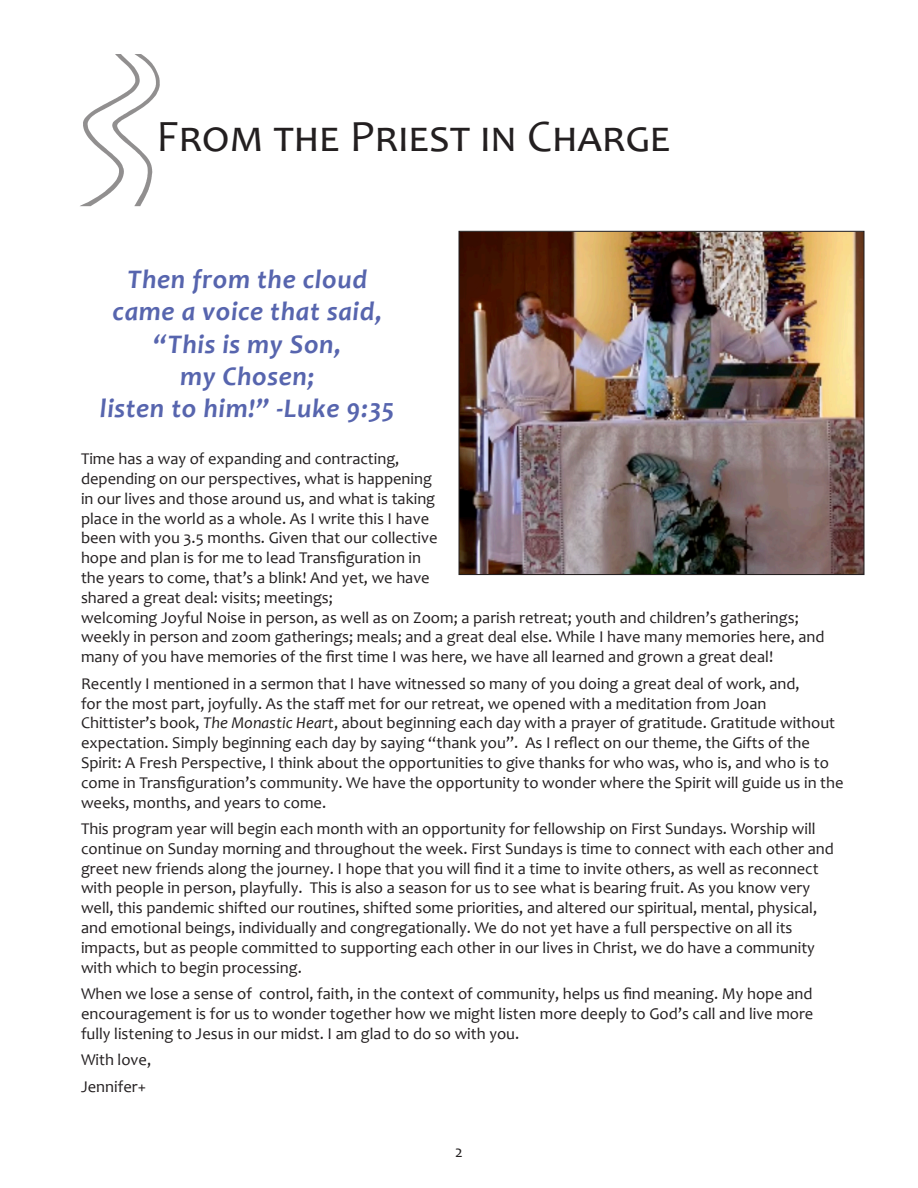
<style>
.page{position:relative;width:918px;height:1188px;background:#fff}
.page>*{position:absolute;margin:0;border:0;box-sizing:border-box;transform-origin:0 0}
.t1{font:45px "Candara";letter-spacing:.01em;color:#231f20}
.Title_2{font:italic 700 27px "Candara";letter-spacing:.025em;color:#5765ae}
.Body_Text_-_spc_afte{font:16.5px/19.8px "Candara";color:#231f20}
.s1{font-style:italic}
</style>
<div class="page">
<img style="left:80px;top:54px;width:80px;height:153px">
<img style="left:461px;top:233px;width:401px;height:340px">
<div style="left:459px;top:231px;width:405px;height:344px;border:1px solid #231f20"></div>
<p class="t1" style="left:157px;top:109px;width:515px">From the Priest in Charge</p>
<p class="Title_2" style="left:128px;top:262px;width:241px">Then from the cloud</p>
<p class="Title_2" style="left:113px;top:294px;width:271px">came a voice that said,</p>
<p class="Title_2" style="left:154px;top:327px;width:189px">“This is my Son,</p>
<p class="Title_2" style="left:180px;top:359px;width:136px">my Chosen;</p>
<p class="Title_2" style="left:100px;top:392px;width:296px">listen to him!” -Luke 9:35</p>
<p class="Body_Text_-_spc_afte" style="left:81px;top:449px;width:358px">Time has a way of expanding and contracting, depending on our perspectives, what is happening in our lives and those around us, and what is taking place in the world as a whole. As I write this I have been with you 3.5 months. Given that our collective hope and plan is for me to lead Transfiguration in the years to come, that’s a blink! And yet, we have shared a great deal: visits; meetings;</p>
<p class="Body_Text_-_spc_afte" style="left:81px;top:607px;width:745px">welcoming Joyful Noise in person, as well as on Zoom; a parish retreat; youth and children’s gatherings; weekly in person and zoom gatherings; meals; and a great deal else. While I have many memories here, and many of you have memories of the first time I was here, we have all learned and grown a great deal!</p>
<p class="Body_Text_-_spc_afte" style="left:81px;top:673px;width:764px">Recently I mentioned in a sermon that I have witnessed so many of you doing a great deal of work, and,<br>for the most part, joyfully. As the staff met for our retreat, we opened with a meditation from Joan Chittister’s book, <span class="s1">The Monastic Heart</span>, about beginning each day with a prayer of gratitude. Gratitude without expectation. Simply beginning each day by saying “thank you”. As I reflect on our theme, the Gifts of the Spirit: A Fresh Perspective, I think about the opportunities to give thanks for who was, who is, and who is to come in Transfiguration’s community. We have the opportunity to wonder where the Spirit will guide us in the weeks, months, and years to come.</p>
<p class="Body_Text_-_spc_afte" style="left:81px;top:819px;width:754px">This program year will begin each month with an opportunity for fellowship on First Sundays. Worship will continue on Sunday morning and throughout the week. First Sundays is time to connect with each other and greet new friends along the journey. I hope that you will find it a time to invite others, as well as reconnect with people in person, playfully. This is also a season for us to see what is bearing fruit. As you know very well, this pandemic shifted our routines, shifted some priorities, and altered our spiritual, mental, physical, and emotional beings, individually and congregationally. We do not yet have a full perspective on all its impacts, but as people committed to supporting each other in our lives in Christ, we do have a community with which to begin processing.</p>
<p class="Body_Text_-_spc_afte" style="left:81px;top:984px;width:734px;text-align:justify">When we lose a sense of control, faith, in the context of community, helps us find meaning. My hope and encouragement is for us to wonder together how we might listen more deeply to God’s call and live more fully listening to Jesus in our midst. I am glad to do so with you.</p>
<p class="Body_Text_-_spc_afte" style="left:81px;top:1050px;width:72px">With love,</p>
<p class="Body_Text_-_spc_afte" style="left:81px;top:1077px;width:67px">Jennifer+</p>
<p class="Body_Text_-_spc_afte" style="left:455px;top:1141px;width:9px">2</p>
</div>
